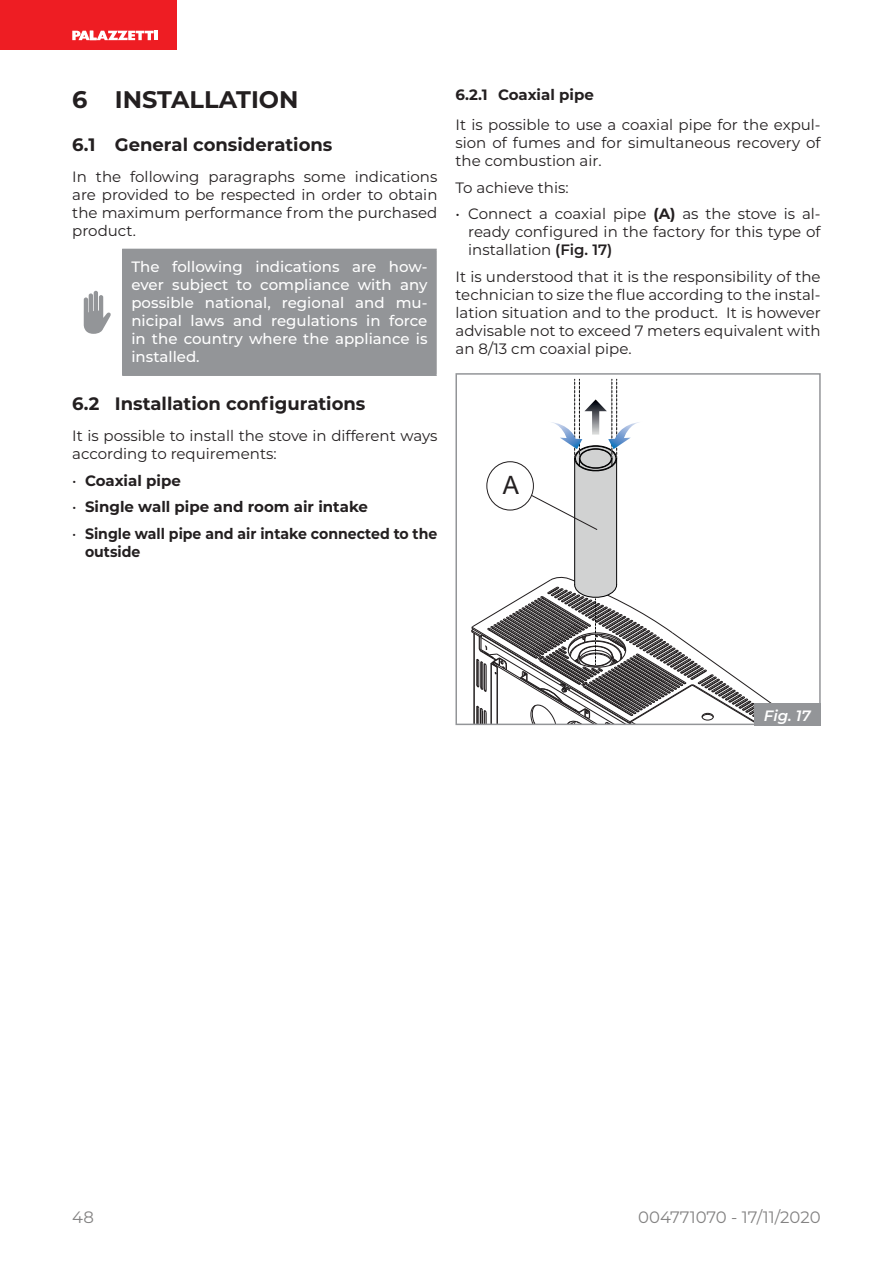
<style>
.page{position:relative;width:893px;height:1263px;background:#fff}
.page>*{position:absolute;margin:0;border:0;box-sizing:border-box;transform-origin:0 0}
.t1{font:25.2px "Arial";color:#231f20;scale:.96 1}
.t2{font:700 24px "Montserrat";color:#231f20}
.t3{font:700 18px "Montserrat";color:#231f20}
.t4{font:16.5px "Montserrat";color:#838282}
.Testo_base{font:15px/18px "Montserrat";color:#231f20;text-align:justify}
.Testo_tabella{font:500 15px/18px "Montserrat";color:#fff;text-align:justify}
.t5{font:700 15px "Montserrat";color:#231f20}
.t6{font:700 15px/18px "Montserrat";color:#231f20;scale:.94 1}
.Testo_sicurezza{font:italic 600 15px "Montserrat";color:#fff}
.s1{font-weight:400}
.s2{font-weight:700}
.s3{font-weight:600}
</style>
<div class="page">
<div style="left:0;top:0;width:176px;height:50px;background:#ee1d23"></div>
<svg style="left:72px;top:31px;width:85px;height:9px"></svg>
<div style="left:123px;top:249px;width:313px;height:126px;background:#939598"></div>
<hr style="left:122px;top:249px;width:315px;height:1px;background:#939598">
<hr style="left:435px;top:250px;width:2px;height:124px;background:#939598">
<hr style="left:122px;top:374px;width:315px;height:2px;background:#939598">
<hr style="left:122px;top:250px;width:2px;height:124px;background:#939598">
<svg style="left:84px;top:291px;width:27px;height:43px"></svg>
<svg style="left:472px;top:379px;width:300px;height:343px"></svg>
<div style="left:455px;top:373px;width:366px;height:352px;border:2px solid #939598"></div>
<div style="left:754px;top:703px;width:67px;height:22px;background:#939598"></div>
<p class="t2" style="left:72px;top:82px;width:228px">6 INSTALLATION</p>
<p class="t3" style="left:72px;top:132px;width:262px">6.1 General considerations</p>
<p class="Testo_base" style="left:72px;top:167px;width:367px">In the following paragraphs some indications are provided to be respected in order to obtain the maximum performance from the purchased product.</p>
<p class="Testo_tabella" style="left:131px;top:257px;width:298px">The following indications are how&shy;ever subject to compliance with any possible national, regional and mu&shy;nicipal laws and regulations in force in the country where the appliance is installed.</p>
<p class="t3" style="left:72px;top:391px;width:295px">6.2 Installation configurations</p>
<p class="Testo_base" style="left:72px;top:426px;width:367px">It is possible to install the stove in different ways according to requirements:</p>
<p class="t5" style="left:72px;top:469px;width:110px"><span class="s1">•</span> Coaxial pipe</p>
<p class="t5" style="left:72px;top:496px;width:297px"><span class="s1">•</span> Single wall pipe and room air intake</p>
<p class="t6" style="left:85px;top:523px;width:376px;text-indent:-13px"><span class="s1">•</span> Single wall pipe and air intake connected to the outside</p>
<p class="t5" style="left:455px;top:83px;width:140px">6.2.1 Coaxial pipe</p>
<p class="Testo_base" style="left:455px;top:115px;width:367px">It is possible to use a coaxial pipe for the expul&shy;sion of fumes and for simultaneous recovery of the combustion air.</p>
<p class="Testo_base" style="left:455px;top:178px;width:115px">To achieve this:</p>
<p class="Testo_base" style="left:468px;top:204px;width:354px;text-indent:-13px">• Connect a coaxial pipe <span class="s2">(A)</span> as the stove is al&shy;ready configured in the factory for this type of installation <span class="s3">(Fig. 17)</span></p>
<p class="Testo_base" style="left:455px;top:267px;width:367px">It is understood that it is the responsibility of the technician to size the flue according to the instal&shy;lation situation and to the product. It is however advisable not to exceed 7 meters equivalent with an 8/13 cm coaxial pipe.</p>
<p class="t1" style="left:503px;top:468px;width:18px">A</p>
<p class="Testo_sicurezza" style="left:764px;top:705px;width:48px">Fig. 17</p>
<p class="t4" style="left:72px;top:1206px;width:23px">48</p>
<p class="t4" style="left:638px;top:1206px;width:184px">004771070 - 17/11/2020</p>
</div>
